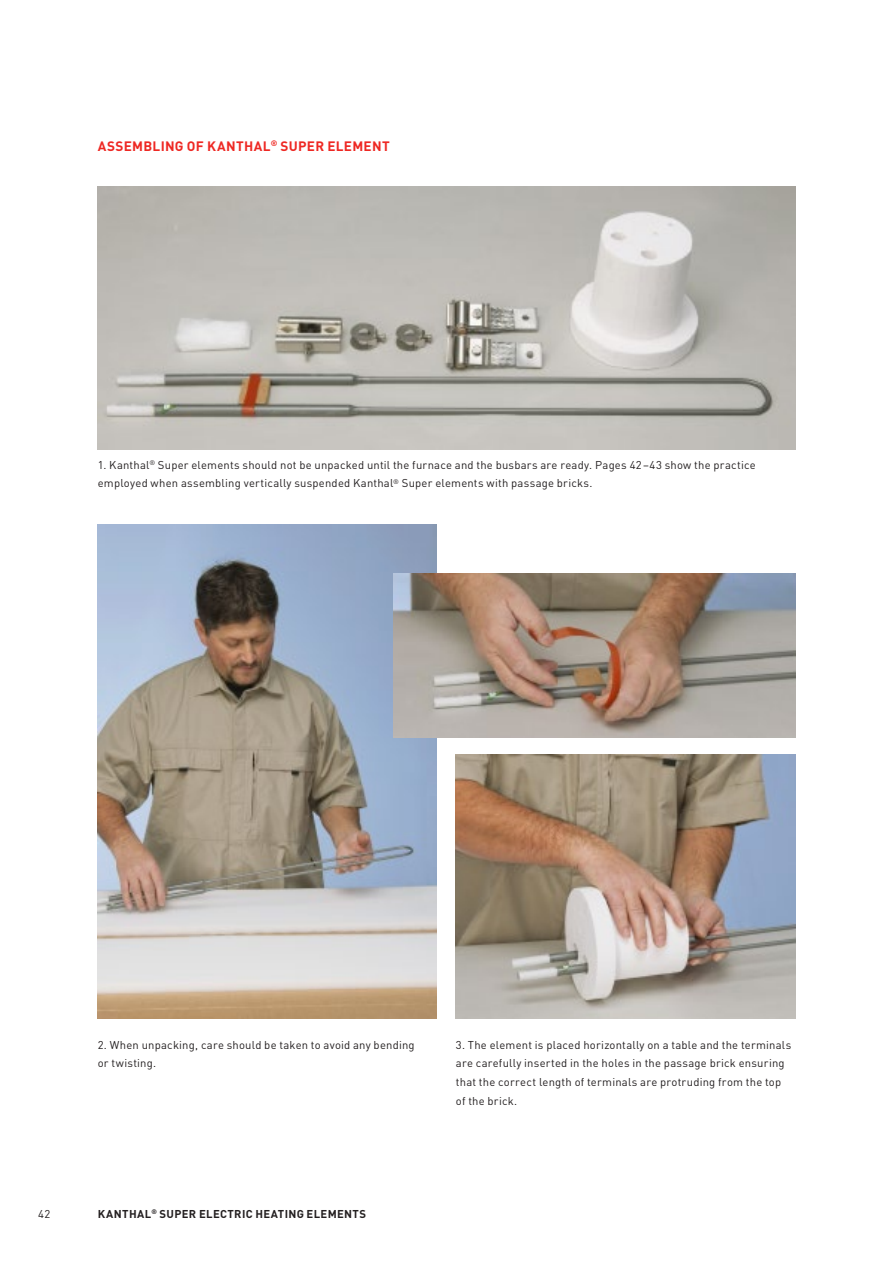
<style>
.page{position:relative;width:893px;height:1263px;background:#fff}
.page>*{position:absolute;margin:0;border:0;box-sizing:border-box;transform-origin:0 0}
.t1{font:700 13.5px "DIN Pro";letter-spacing:.02em;color:#ee2823}
.t2{font:11.25px/18.8px "DIN Pro";letter-spacing:.02em;color:#231f20}
.t3{font:700 11.25px "DIN Pro";letter-spacing:.03em;color:#231f20}
</style>
<div class="page">
<img style="left:98px;top:186px;width:697px;height:264px">
<img style="left:456px;top:754px;width:339px;height:264px">
<img style="left:98px;top:525px;width:339px;height:493px">
<img style="left:393px;top:574px;width:402px;height:164px">
<p class="t1" style="left:98px;top:136px;width:293px">ASSEMBLING OF KANTHAL<sup>®</sup> SUPER ELEMENT</p>
<p class="t2" style="left:98px;top:455px;width:659px">1. Kanthal<sup>®</sup> Super elements should not be unpacked until the furnace and the busbars are ready. Pages 42–43 show the practice employed when assembling vertically suspended Kanthal<sup>®</sup> Super elements with passage bricks.</p>
<p class="t2" style="left:98px;top:1035px;width:318px">2. When unpacking, care should be taken to avoid any bending or twisting.</p>
<p class="t2" style="left:456px;top:1035px;width:337px">3. The element is placed horizontally on a table and the terminals are carefully inserted in the holes in the passage brick ensuring that the correct length of terminals are protruding from the top of the brick.</p>
<p class="t2" style="left:38px;top:1204px;width:14px">42</p>
<p class="t3" style="left:98px;top:1206px;width:270px">KANTHAL<sup>®</sup> SUPER ELECTRIC HEATING ELEMENTS</p>
</div>
